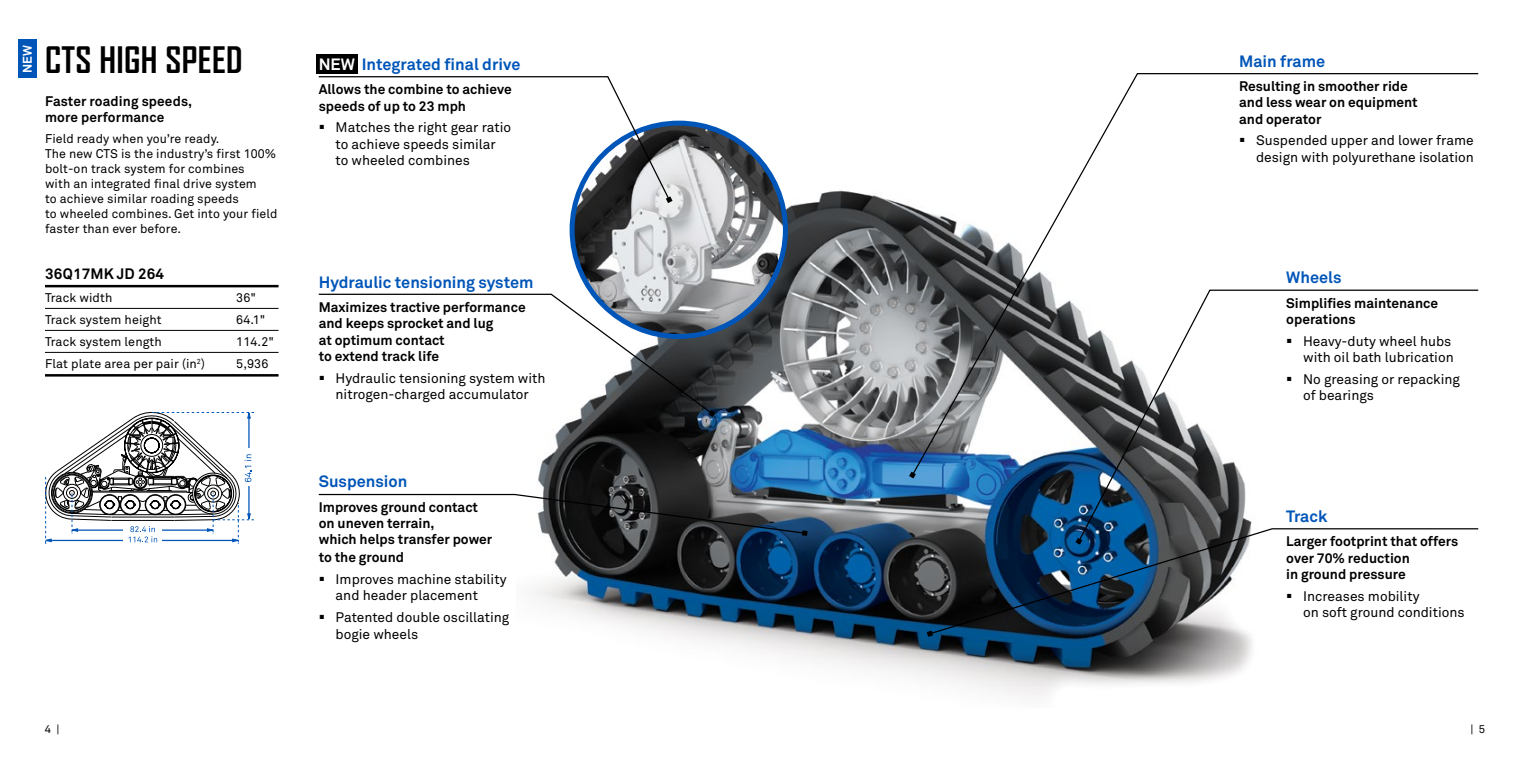
<style>
.page{position:relative;width:1530px;height:765px;background:#fff}
.page>*{position:absolute;margin:0;border:0;box-sizing:border-box;transform-origin:0 0}
.t1{font:700 35px "Agency FB";letter-spacing:.01em;color:#000}
.t2{font:700 16.25px "Akkurat Office";color:#0055b8}
.t3{font:700 15px "Akkurat Office";letter-spacing:.01em;color:#000}
.t4{font:700 13.75px/16.2px "Akkurat Office";color:#000}
.t5{font:13.75px/16.2px "Akkurat Office";color:#000}
.t6{font:12.5px/15px "Akkurat Office";letter-spacing:.01em;color:#000}
.t7{font:700 12.5px "Akkurat Office";color:#fff}
.t8{font:11.25px "Akkurat Office";color:#000}
.s1{color:#fff}
</style>
<div class="page">
<img style="left:535px;top:150px;width:717px;height:546px">
<img style="left:572px;top:123px;width:213px;height:213px;border-radius:107px">
<div style="left:316px;top:55px;width:42px;height:19px;background:#000"></div>
<svg style="left:318px;top:76px;width:355px;height:127px"></svg>
<svg style="left:318px;top:493px;width:490px;height:43px"></svg>
<svg style="left:928px;top:528px;width:324px;height:107px;background:#344a5d"></svg>
<svg style="left:927px;top:631px;width:6px;height:6px"></svg>
<svg style="left:911px;top:73px;width:568px;height:404px"></svg>
<svg style="left:909px;top:472px;width:7px;height:6px"></svg>
<svg style="left:1077px;top:289px;width:402px;height:254px"></svg>
<svg style="left:1076px;top:538px;width:6px;height:7px"></svg>
<svg style="left:318px;top:293px;width:396px;height:122px"></svg>
<svg style="left:708px;top:410px;width:7px;height:7px"></svg>
<div style="left:19px;top:40px;width:18px;height:38px;background:#0055b8"></div>
<hr style="left:45px;top:285px;width:234px;height:2px;background:#000">
<hr style="left:45px;top:308px;width:234px;height:1px;background:#000">
<hr style="left:45px;top:330px;width:234px;height:1px;background:#000">
<hr style="left:45px;top:352px;width:234px;height:1px;background:#000">
<hr style="left:45px;top:374px;width:234px;height:3px;background:#000">
<svg style="left:45px;top:412px;width:209px;height:132px"></svg>
<p class="t7" style="left:20px;top:73px;width:29px;rotate:-90deg">NEW</p>
<h1 class="t1" style="left:45px;top:39px;width:199px">CTS HIGH SPEED</h1>
<p class="t4" style="left:45px;top:93px;width:149px">Faster roading speeds, more performance</p>
<p class="t6" style="left:45px;top:131px;width:234px">Field ready when you’re ready.<br>The new CTS is the industry’s first 100% bolt-on track system for combines<br>with an integrated final drive system<br>to achieve similar roading speeds<br>to wheeled combines. Get into your field faster than ever before.</p>
<p class="t3" style="left:45px;top:264px;width:121px">36Q17MK JD 264</p>
<p class="t6" style="left:45px;top:291px;width:69px">Track width</p>
<p class="t6" style="left:236px;top:291px;width:21px">36"</p>
<p class="t6" style="left:45px;top:313px;width:118px">Track system height</p>
<p class="t6" style="left:236px;top:313px;width:31px">64.1"</p>
<p class="t6" style="left:45px;top:335px;width:118px">Track system length</p>
<p class="t6" style="left:236px;top:335px;width:39px">114.2"</p>
<p class="t6" style="left:45px;top:357px;width:161px">Flat plate area per pair (in<sup>2</sup>)</p>
<p class="t6" style="left:236px;top:357px;width:34px">5,936</p>
<p class="t2" style="left:319px;top:54px;width:203px"><span class="s1">NEW</span> Integrated final drive</p>
<p class="t4" style="left:319px;top:81px;width:194px">Allows the combine to achieve speeds of up to 23 mph</p>
<p class="t5" style="left:336px;top:120px;width:177px;text-indent:-17px">▪ Matches the right gear ratio to achieve speeds similar to wheeled combines</p>
<p class="t2" style="left:319px;top:272px;width:216px">Hydraulic tensioning system</p>
<p class="t4" style="left:319px;top:299px;width:208px">Maximizes tractive performance and keeps sprocket and lug<br>at optimum contact<br>to extend track life</p>
<p class="t5" style="left:319px;top:370px;width:228px;text-align:center">▪ Hydraulic tensioning system with nitrogen-charged accumulator</p>
<p class="t2" style="left:319px;top:472px;width:90px">Suspension</p>
<p class="t4" style="left:319px;top:499px;width:175px">Improves ground contact on uneven terrain,<br>which helps transfer power</p>
<p class="t4" style="left:319px;top:550px;width:87px">to the ground</p>
<p class="t5" style="left:336px;top:572px;width:172px;text-indent:-17px">▪ Improves machine stability and header placement</p>
<p class="t5" style="left:336px;top:610px;width:175px;text-indent:-17px">▪ Patented double oscillating bogie wheels</p>
<p class="t2" style="left:1239px;top:51px;width:88px">Main frame</p>
<p class="t4" style="left:1239px;top:78px;width:180px">Resulting in smoother ride and less wear on equipment and operator</p>
<p class="t5" style="left:1239px;top:133px;width:236px;text-align:right">▪ Suspended upper and lower frame design with polyurethane isolation</p>
<p class="t2" style="left:1286px;top:267px;width:57px">Wheels</p>
<p class="t4" style="left:1286px;top:295px;width:153px">Simplifies maintenance operations</p>
<p class="t5" style="left:1286px;top:333px;width:169px;text-align:right">▪ Heavy-duty wheel hubs with oil bath lubrication</p>
<p class="t5" style="left:1303px;top:371px;width:158px;text-indent:-17px">▪ No greasing or repacking of bearings</p>
<p class="t2" style="left:1286px;top:506px;width:43px">Track</p>
<p class="t4" style="left:1286px;top:534px;width:174px">Larger footprint that offers over 70% reduction<br>in ground pressure</p>
<p class="t5" style="left:1303px;top:588px;width:163px;text-indent:-17px">▪ Increases mobility<br>on soft ground conditions</p>
<p class="t8" style="left:45px;top:722px;width:16px">4 |</p>
<p class="t8" style="left:1470px;top:722px;width:16px">| 5</p>
</div>
